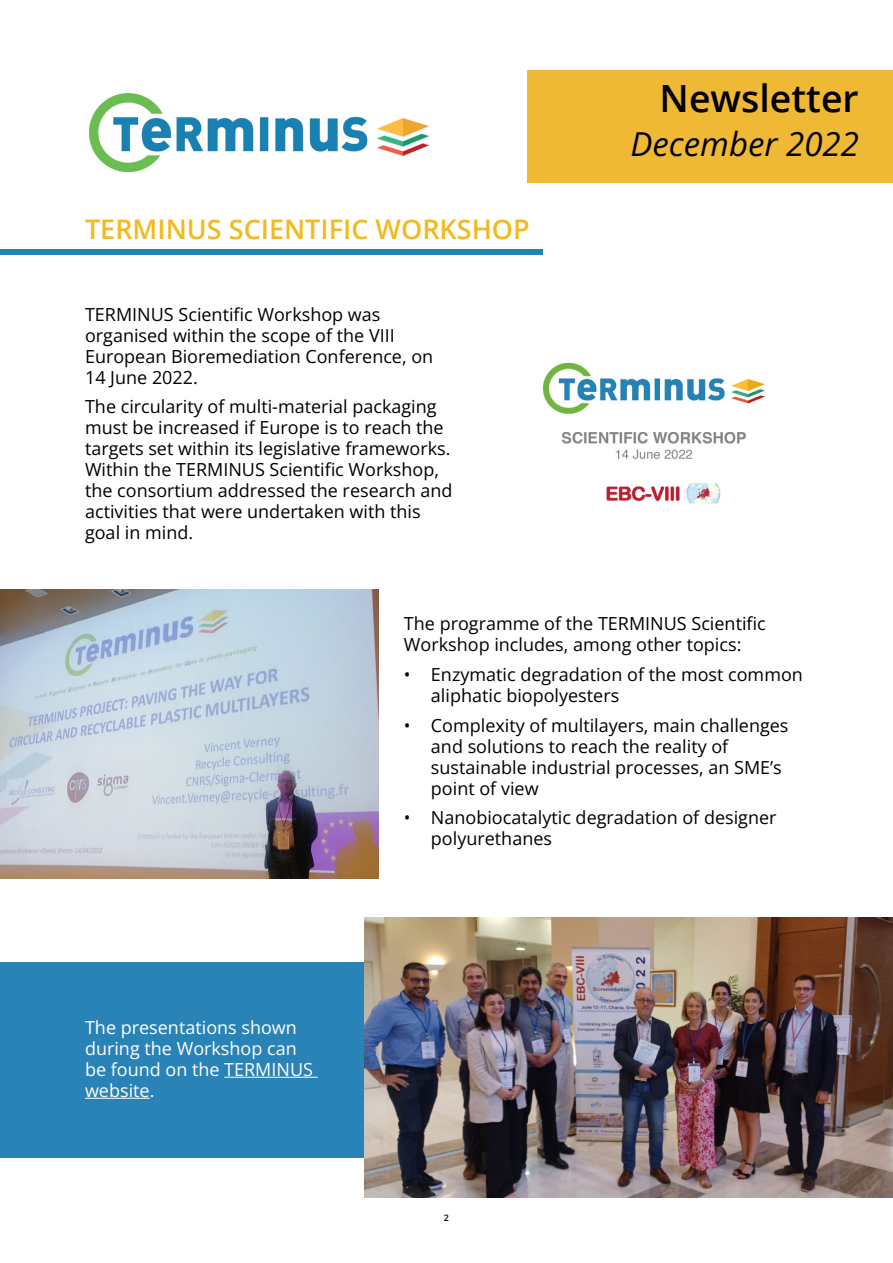
<style>
.page{position:relative;width:893px;height:1263px;background:#fff}
.page>*{position:absolute;margin:0;border:0;box-sizing:border-box;transform-origin:0 0}
.t1{font:600 37.5px "Open Sans";color:#000}
.t2{font:italic 33px "Open Sans";color:#000}
.t3{font:600 27px "Open Sans";color:#f1bb1f}
.t4{font:18px/21px "Open Sans";color:#000}
.t5{font:18px/21px "Open Sans";color:#fff}
.t6{font:600 9px "Open Sans";color:#000101}
</style>
<div class="page">
<div style="left:527px;top:70px;width:366px;height:113px;background:#efb835"></div>
<img style="left:90px;top:94px;width:339px;height:78px">
<div style="left:0;top:962px;width:893px;height:196px;background:#2983b6"></div>
<div style="left:0;top:250px;width:543px;height:5px;background:#2383b6"></div>
<img style="left:542px;top:362px;width:223px;height:142px">
<img style="left:364px;top:917px;width:529px;height:280px">
<img style="left:0;top:590px;width:378px;height:289px">
<hr style="left:224px;top:1077px;width:94px;height:1px;background:#fff">
<hr style="left:85px;top:1098px;width:65px;height:1px;background:#fff">
<h3 class="t3" style="left:85px;top:211px;width:446px">TERMINUS SCIENTIFIC WORKSHOP</h3>
<p class="t4" style="left:85px;top:303px;width:350px">TERMINUS Scientific Workshop was organised within the scope of the VIII<br>European Bioremediation Conference, on<br>14 June 2022.</p>
<p class="t4" style="left:85px;top:396px;width:369px">The circularity of multi-material packaging must be increased if Europe is to reach the targets set within its legislative frameworks.<br>Within the TERMINUS Scientific Workshop, the consortium addressed the research and activities that were undertaken with this goal in mind.</p>
<h1 class="t1" style="left:660px;top:73px;width:201px">Newsletter</h1>
<h2 class="t2" style="left:630px;top:121px;width:230px">December 2022</h2>
<p class="t5" style="left:85px;top:1017px;width:230px">The presentations shown during the Workshop can be found on the TERMINUS website.</p>
<p class="t4" style="left:404px;top:613px;width:363px">The programme of the TERMINUS Scientific<br>Workshop includes, among other topics:</p>
<p class="t4" style="left:431px;top:663px;width:373px;text-indent:-27px">• Enzymatic degradation of the most common aliphatic biopolyesters</p>
<p class="t4" style="left:431px;top:714px;width:359px;text-indent:-27px">• Complexity of multilayers, main challenges and solutions to reach the reality of sustainable industrial processes, an SME’s point of view</p>
<p class="t4" style="left:431px;top:806px;width:347px;text-indent:-27px">• Nanobiocatalytic degradation of designer polyurethanes</p>
<p class="t6" style="left:444px;top:1211px;width:7px">2</p>
</div>
